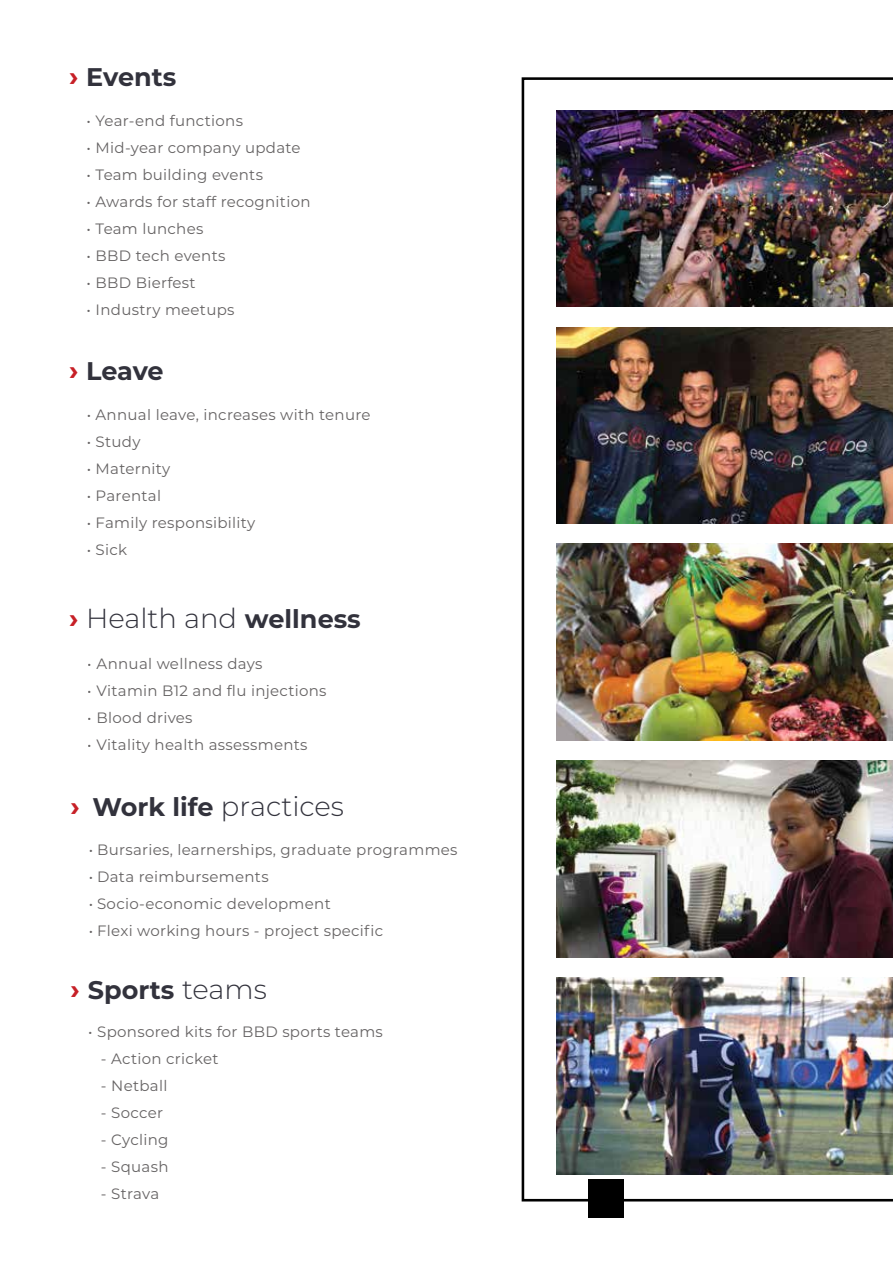
<style>
.page{position:relative;width:893px;height:1263px;background:#fff}
.page>*{position:absolute;margin:0;border:0;box-sizing:border-box;transform-origin:0 0}
.t1{font:300 27.45px "Montserrat";color:#32323c}
.t2{font:700 27.45px "Montserrat";color:#c72027}
.t3{font:700 25.5px "Montserrat";color:#32323c}
.t4{font:15px "Montserrat";letter-spacing:.02em;color:#231f20}
.t5{font:15px "Montserrat";letter-spacing:.02em;color:rgb(35 31 32/.7)}
.s1{font-size:27.45px;color:#c72027}
.s2{font-weight:700;color:#c72027}
.s3{font-weight:700;font-size:25.5px}
.s4{font-weight:300;font-size:27.45px}
</style>
<div class="page">
<svg style="left:522px;top:77px;width:371px;height:1124px"></svg>
<div style="left:588px;top:1180px;width:35px;height:38px;background:#000"></div>
<img style="left:557px;top:544px;width:336px;height:196px">
<img style="left:557px;top:761px;width:336px;height:196px">
<img style="left:557px;top:327px;width:336px;height:196px">
<img style="left:557px;top:978px;width:336px;height:196px">
<img style="left:557px;top:110px;width:336px;height:196px">
<h2 class="t3" style="left:69px;top:59px;width:109px"><span class="s1">›</span> Events</h2>
<p class="t5" style="left:87px;top:111px;width:158px">• Year-end functions</p>
<p class="t5" style="left:87px;top:138px;width:215px">• Mid-year company update</p>
<p class="t5" style="left:87px;top:165px;width:178px">• Team building events</p>
<p class="t5" style="left:87px;top:192px;width:225px">• Awards for staff recognition</p>
<p class="t5" style="left:87px;top:219px;width:118px">• Team lunches</p>
<p class="t5" style="left:87px;top:246px;width:140px">• BBD tech events</p>
<p class="t5" style="left:87px;top:273px;width:111px">• BBD Bierfest</p>
<p class="t5" style="left:87px;top:300px;width:149px">• Industry meetups</p>
<h2 class="t3" style="left:69px;top:352px;width:96px"><span class="s1">›</span> Leave</h2>
<p class="t4" style="left:87px;top:405px;width:285px">• Annual leave, increases with tenure</p>
<p class="t4" style="left:87px;top:432px;width:55px">• Study</p>
<p class="t4" style="left:87px;top:459px;width:85px">• Maternity</p>
<p class="t4" style="left:87px;top:486px;width:76px">• Parental</p>
<p class="t4" style="left:87px;top:513px;width:170px">• Family responsibility</p>
<p class="t4" style="left:87px;top:540px;width:42px">• Sick</p>
<h1 class="t1" style="left:69px;top:599px;width:293px"><span class="s2">›</span> Health and <span class="s3">wellness</span></h1>
<p class="t4" style="left:88px;top:653px;width:176px">• Annual wellness days</p>
<p class="t4" style="left:88px;top:680px;width:240px">• Vitamin B12 and flu injections</p>
<p class="t4" style="left:88px;top:707px;width:106px">• Blood drives</p>
<p class="t4" style="left:88px;top:734px;width:221px">• Vitality health assessments</p>
<h1 class="t2" style="left:71px;top:786px;width:11px">›</h1>
<h1 class="t1" style="left:93px;top:788px;width:253px"><span class="s3">Work life</span> practices</h1>
<p class="t4" style="left:88px;top:840px;width:371px">• Bursaries, learnerships, graduate programmes</p>
<p class="t4" style="left:88px;top:867px;width:182px">• Data reimbursements</p>
<p class="t4" style="left:88px;top:894px;width:244px">• Socio-economic development</p>
<p class="t4" style="left:88px;top:921px;width:297px">• Flexi working hours - project specific</p>
<h2 class="t3" style="left:71px;top:971px;width:198px"><span class="s1">›</span> Sports <span class="s4">teams</span></h2>
<p class="t4" style="left:88px;top:1021px;width:296px">• Sponsored kits for BBD sports teams</p>
<p class="t4" style="left:101px;top:1048px;width:119px">- Action cricket</p>
<p class="t4" style="left:101px;top:1075px;width:68px">- Netball</p>
<p class="t4" style="left:101px;top:1102px;width:64px">- Soccer</p>
<p class="t4" style="left:101px;top:1129px;width:69px">- Cycling</p>
<p class="t4" style="left:101px;top:1156px;width:69px">- Squash</p>
<p class="t4" style="left:101px;top:1183px;width:60px">- Strava</p>
</div>
